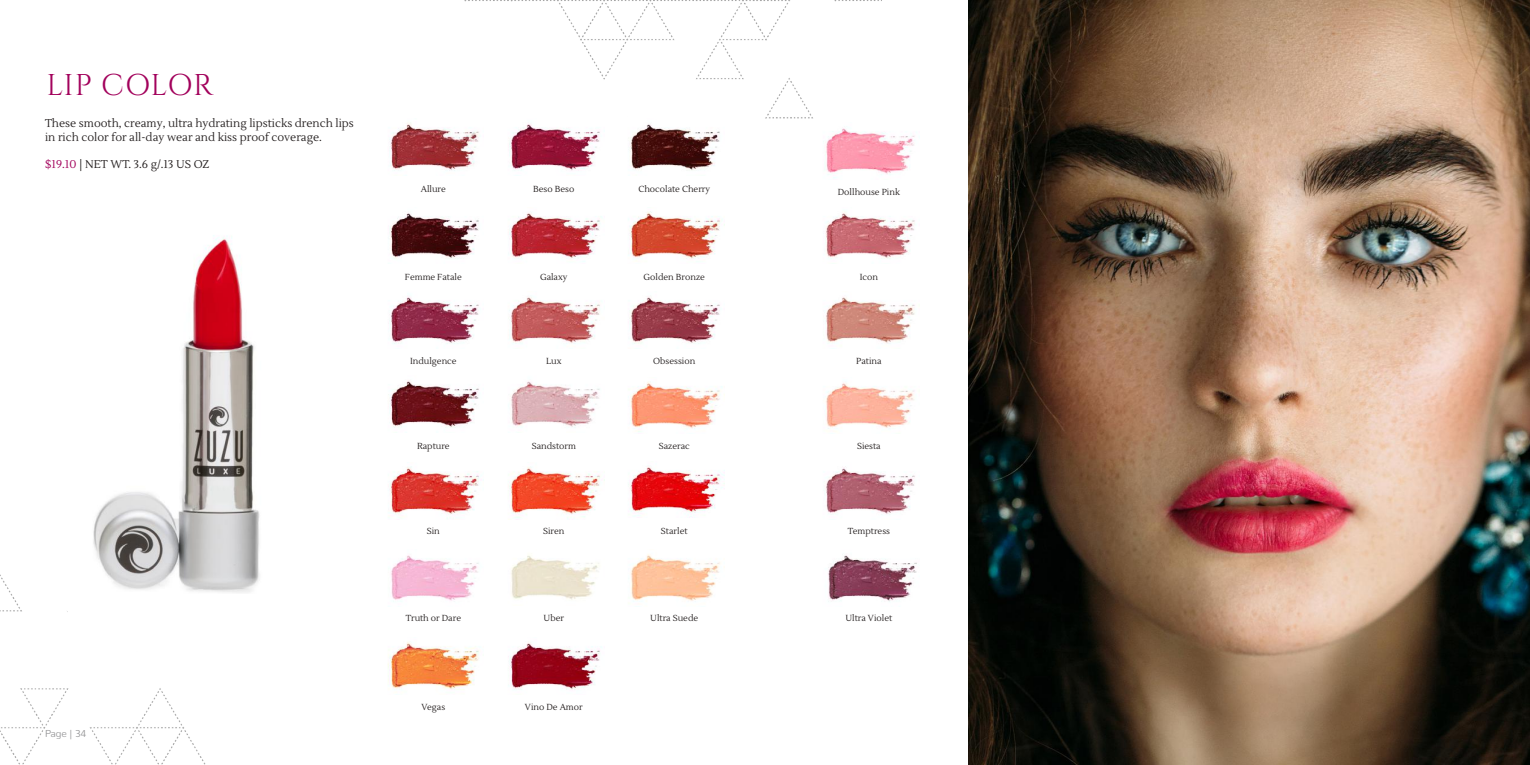
<style>
.page{position:relative;width:1530px;height:765px;background:#fff}
.page>*{position:absolute;margin:0;border:0;box-sizing:border-box;transform-origin:0 0}
.t1{font:30px "Cinzel";letter-spacing:.01em;color:#a2005b}
.t2{font:11.25px/13.5px "Lustria";color:#241f1f}
.t3{font:300 10px "Nunito";color:#969698}
.t4{font:8.75px "Lustria";color:#241f1f}
.s1{color:#a2005b}
</style>
<div class="page">
<img style="left:968px;top:0;width:562px;height:765px">
<img style="left:0;top:574px;width:206px;height:191px">
<img style="left:464px;top:0;width:418px;height:119px">
<img style="left:78px;top:235px;width:182px;height:359px">
<img style="left:630px;top:124px;width:90px;height:46px">
<img style="left:628px;top:211px;width:95px;height:50px">
<img style="left:630px;top:382px;width:92px;height:50px">
<img style="left:628px;top:467px;width:96px;height:51px">
<img style="left:630px;top:297px;width:90px;height:47px">
<img style="left:630px;top:554px;width:90px;height:48px">
<img style="left:389px;top:297px;width:90px;height:47px">
<img style="left:390px;top:466px;width:94px;height:53px">
<img style="left:391px;top:555px;width:88px;height:47px">
<img style="left:390px;top:123px;width:89px;height:48px">
<img style="left:390px;top:213px;width:89px;height:46px">
<img style="left:388px;top:642px;width:91px;height:48px">
<img style="left:390px;top:381px;width:89px;height:47px">
<img style="left:823px;top:128px;width:92px;height:50px">
<img style="left:828px;top:555px;width:89px;height:47px">
<img style="left:825px;top:212px;width:90px;height:47px">
<img style="left:825px;top:297px;width:90px;height:46px">
<img style="left:824px;top:467px;width:91px;height:48px">
<img style="left:826px;top:383px;width:89px;height:49px">
<img style="left:511px;top:381px;width:89px;height:47px">
<img style="left:509px;top:212px;width:93px;height:50px">
<img style="left:509px;top:297px;width:91px;height:47px">
<img style="left:509px;top:467px;width:91px;height:52px">
<img style="left:511px;top:555px;width:88px;height:45px">
<img style="left:508px;top:643px;width:94px;height:47px">
<img style="left:509px;top:124px;width:91px;height:47px">
<h1 class="t1" style="left:46px;top:68px;width:169px">LIP COLOR</h1>
<p class="t2" style="left:45px;top:117px;width:310px">These smooth, creamy, ultra hydrating lipsticks drench lips in rich color for all-day wear and kiss proof coverage.</p>
<p class="t2" style="left:45px;top:157px;width:166px"><span class="s1">$19.10</span> | NET WT. 3.6 g/.13 US OZ</p>
<p class="t3" style="left:45px;top:725px;width:43px">Page | 34</p>
<p class="t4" style="left:421px;top:183px;width:27px">Allure</p>
<p class="t4" style="left:405px;top:272px;width:58px">Femme Fatale</p>
<p class="t4" style="left:410px;top:356px;width:48px">Indulgence</p>
<p class="t4" style="left:417px;top:441px;width:34px">Rapture</p>
<p class="t4" style="left:427px;top:526px;width:15px">Sin</p>
<p class="t4" style="left:406px;top:613px;width:57px">Truth or Dare</p>
<p class="t4" style="left:422px;top:702px;width:25px">Vegas</p>
<p class="t4" style="left:533px;top:183px;width:43px">Beso Beso</p>
<p class="t4" style="left:638px;top:183px;width:73px">Chocolate Cherry</p>
<p class="t4" style="left:838px;top:187px;width:64px">Dollhouse Pink</p>
<p class="t4" style="left:540px;top:272px;width:29px">Galaxy</p>
<p class="t4" style="left:644px;top:272px;width:63px">Golden Bronze</p>
<p class="t4" style="left:860px;top:272px;width:20px">Icon</p>
<p class="t4" style="left:546px;top:356px;width:17px">Lux</p>
<p class="t4" style="left:653px;top:356px;width:44px">Obsession</p>
<p class="t4" style="left:856px;top:356px;width:27px">Patina</p>
<p class="t4" style="left:532px;top:441px;width:46px">Sandstorm</p>
<p class="t4" style="left:857px;top:441px;width:25px">Siesta</p>
<p class="t4" style="left:659px;top:441px;width:32px">Sazerac</p>
<p class="t4" style="left:543px;top:526px;width:23px">Siren</p>
<p class="t4" style="left:544px;top:613px;width:22px">Uber</p>
<p class="t4" style="left:525px;top:702px;width:59px">Vino De Amor</p>
<p class="t4" style="left:661px;top:526px;width:28px">Starlet</p>
<p class="t4" style="left:650px;top:613px;width:49px">Ultra Suede</p>
<p class="t4" style="left:848px;top:526px;width:44px">Temptress</p>
<p class="t4" style="left:845px;top:613px;width:48px">Ultra Violet</p>
</div>
